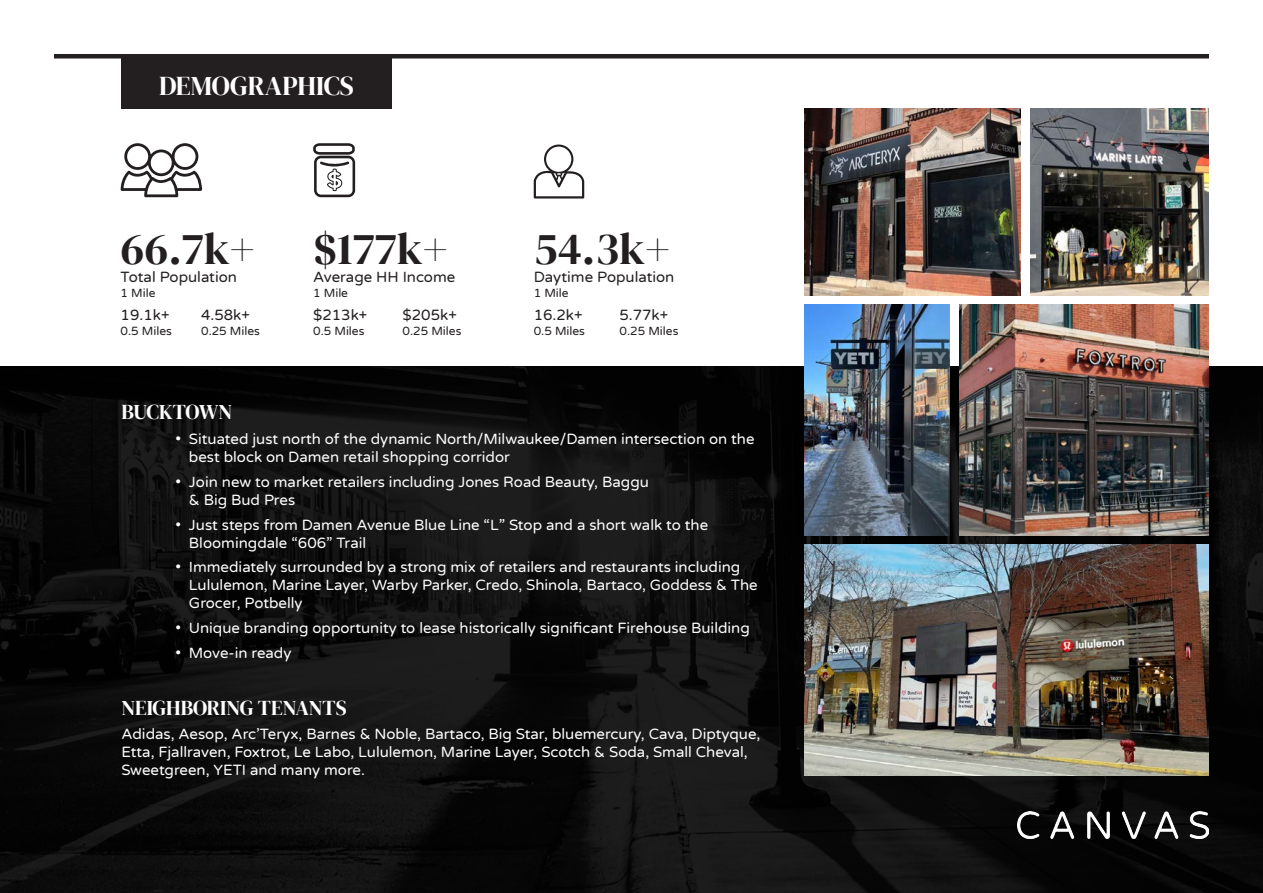
<style>
.page{position:relative;width:1263px;height:893px;background:#fff}
.page>*{position:absolute;margin:0;border:0;box-sizing:border-box;transform-origin:0 0}
.t1{font:45px "DM Serif Display";color:#231f20}
.t2{font:27px "DM Serif Display";letter-spacing:-.005em;color:#fff}
.t3{font:21px "DM Serif Display";letter-spacing:-.005em;color:#fff}
.t4{font:15px/18px "Varela Round";color:#fff}
.t5{font:15px "Varela Round";color:#231f20}
.t6{font:12px "Varela Round";color:#231f20}
</style>
<div class="page">
<hr style="left:1262px;top:0;width:1px;height:893px;background:#231f20">
<img style="left:0;top:366px;width:1263px;height:527px">
<img style="left:1018px;top:812px;width:191px;height:27px">
<div style="left:54px;top:54px;width:1155px;height:5px;background:#231f20"></div>
<div style="left:122px;top:54px;width:270px;height:54px;background:#231f20"></div>
<svg style="left:121px;top:143px;width:81px;height:54px"></svg>
<svg style="left:313px;top:143px;width:42px;height:54px"></svg>
<svg style="left:534px;top:145px;width:50px;height:54px"></svg>
<img style="left:805px;top:108px;width:216px;height:187px">
<img style="left:1030px;top:108px;width:179px;height:187px">
<img style="left:805px;top:304px;width:144px;height:231px">
<img style="left:960px;top:304px;width:249px;height:231px">
<img style="left:805px;top:545px;width:404px;height:230px">
<h2 class="t2" style="left:159px;top:70px;width:197px">DEMOGRAPHICS</h2>
<h1 class="t1" style="left:121px;top:223px;width:135px">66.7k+</h1>
<p class="t5" style="left:121px;top:267px;width:118px">Total Population</p>
<p class="t6" style="left:121px;top:285px;width:36px">1 Mile</p>
<h1 class="t1" style="left:313px;top:223px;width:136px">$177k+</h1>
<p class="t5" style="left:313px;top:267px;width:144px">Average HH Income</p>
<p class="t6" style="left:313px;top:285px;width:36px">1 Mile</p>
<h1 class="t1" style="left:534px;top:223px;width:138px">54.3k+</h1>
<p class="t5" style="left:534px;top:267px;width:142px">Daytime Population</p>
<p class="t6" style="left:534px;top:285px;width:36px">1 Mile</p>
<p class="t5" style="left:121px;top:305px;width:50px">19.1k+</p>
<p class="t6" style="left:121px;top:322px;width:53px">0.5 Miles</p>
<p class="t5" style="left:201px;top:305px;width:50px">4.58k+</p>
<p class="t6" style="left:201px;top:322px;width:60px">0.25 Miles</p>
<p class="t5" style="left:313px;top:305px;width:56px">$213k+</p>
<p class="t6" style="left:313px;top:322px;width:53px">0.5 Miles</p>
<p class="t5" style="left:403px;top:305px;width:56px">$205k+</p>
<p class="t6" style="left:403px;top:322px;width:60px">0.25 Miles</p>
<p class="t5" style="left:534px;top:305px;width:50px">16.2k+</p>
<p class="t6" style="left:534px;top:322px;width:53px">0.5 Miles</p>
<p class="t5" style="left:620px;top:305px;width:50px">5.77k+</p>
<p class="t6" style="left:620px;top:322px;width:60px">0.25 Miles</p>
<h3 class="t3" style="left:122px;top:400px;width:112px">BUCKTOWN</h3>
<p class="t4" style="left:189px;top:430px;width:567px;text-indent:-13px">• Situated just north of the dynamic North/Milwaukee/Damen intersection on the best block on Damen retail shopping corridor</p>
<p class="t4" style="left:189px;top:472px;width:461px;text-indent:-13px">• Join new to market retailers including Jones Road Beauty, Baggu &amp; Big Bud Pres</p>
<p class="t4" style="left:189px;top:515px;width:521px;text-indent:-13px">• Just steps from Damen Avenue Blue Line “L” Stop and a short walk to the<br>Bloomingdale “606” Trail</p>
<p class="t4" style="left:189px;top:558px;width:570px;text-indent:-13px">• Immediately surrounded by a strong mix of retailers and restaurants including<br>Lululemon, Marine Layer, Warby Parker, Credo, Shinola, Bartaco, Goddess &amp; The<br>Grocer, Potbelly</p>
<p class="t4" style="left:176px;top:619px;width:576px">• Unique branding opportunity to lease historically significant Firehouse Building</p>
<p class="t4" style="left:176px;top:643px;width:117px">• Move-in ready</p>
<h3 class="t3" style="left:122px;top:695px;width:227px">NEIGHBORING TENANTS</h3>
<p class="t4" style="left:122px;top:725px;width:640px">Adidas, Aesop, Arc’Teryx, Barnes &amp; Noble, Bartaco, Big Star, bluemercury, Cava, Diptyque,<br>Etta, Fjallraven, Foxtrot, Le Labo, Lululemon, Marine Layer, Scotch &amp; Soda, Small Cheval,<br>Sweetgreen, YETI and many more.</p>
</div>
